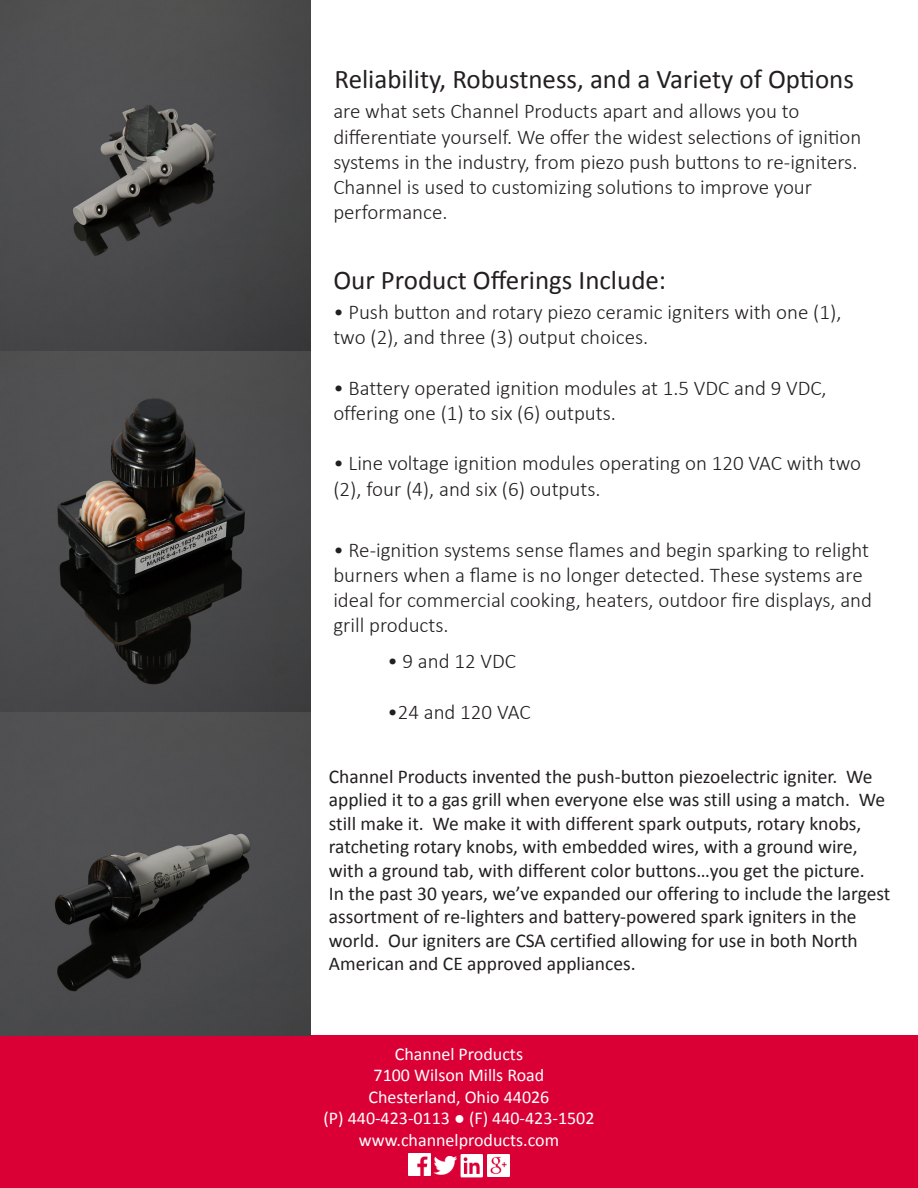
<style>
.page{position:relative;width:918px;height:1188px;background:#fff}
.page>*{position:absolute;margin:0;border:0;box-sizing:border-box;transform-origin:0 0}
.t1{font:27px "Calibri";color:#231f20}
.t2{font:300 21px/25.2px "Calibri";color:#231f20}
.t3{font:19.5px/23.4px "Calibri";color:#231f20}
.t4{font:18px "Calibri";color:#fff}
</style>
<div class="page">
<div style="left:0;top:1036px;width:918px;height:152px;background:#da0035"></div>
<img style="left:408px;top:1154px;width:22px;height:22px">
<img style="left:488px;top:1155px;width:22px;height:22px">
<img style="left:460px;top:1155px;width:23px;height:22px">
<img style="left:434px;top:1157px;width:22px;height:18px">
<img style="left:0;top:0;width:310px;height:1036px">
<p class="t1" style="left:334px;top:62px;width:521px">Reliability, Robustness, and a Variety of Options</p>
<p class="t2" style="left:333px;top:99px;width:530px">are what sets Channel Products apart and allows you to differentiate yourself. We offer the widest selections of ignition systems in the industry, from piezo push buttons to re-igniters.<br>Channel is used to customizing solutions to improve your performance.</p>
<p class="t1" style="left:333px;top:263px;width:334px">Our Product Offerings Include:</p>
<p class="t2" style="left:333px;top:299px;width:510px">• Push button and rotary piezo ceramic igniters with one (1), two (2), and three (3) output choices.</p>
<p class="t2" style="left:333px;top:375px;width:495px">• Battery operated ignition modules at 1.5 VDC and 9 VDC, offering one (1) to six (6) outputs.</p>
<p class="t2" style="left:333px;top:451px;width:529px">• Line voltage ignition modules operating on 120 VAC with two (2), four (4), and six (6) outputs.</p>
<p class="t2" style="left:333px;top:537px;width:540px">• Re-ignition systems sense flames and begin sparking to relight burners when a flame is no longer detected. These systems are ideal for commercial cooking, heaters, outdoor fire displays, and grill products.</p>
<p class="t2" style="left:387px;top:649px;width:130px">• 9 and 12 VDC</p>
<p class="t2" style="left:387px;top:699px;width:145px">•24 and 120 VAC</p>
<p class="t3" style="left:329px;top:765px;width:563px">Channel Products invented the push-button piezoelectric igniter. We applied it to a gas grill when everyone else was still using a match. We still make it. We make it with different spark outputs, rotary knobs, ratcheting rotary knobs, with embedded wires, with a ground wire, with a ground tab, with different color buttons…you get the picture.<br>In the past 30 years, we’ve expanded our offering to include the largest assortment of re-lighters and battery-powered spark igniters in the world. Our igniters are CSA certified allowing for use in both North American and CE approved appliances.</p>
<p class="t4" style="left:395px;top:1042px;width:130px">Channel Products</p>
<p class="t4" style="left:374px;top:1064px;width:172px">7100 Wilson Mills Road</p>
<p class="t4" style="left:369px;top:1086px;width:182px">Chesterland, Ohio 44026</p>
<p class="t4" style="left:323px;top:1107px;width:273px">(P) 440-423-0113 ● (F) 440-423-1502</p>
<p class="t4" style="left:359px;top:1129px;width:202px">www.channelproducts.com</p>
</div>
